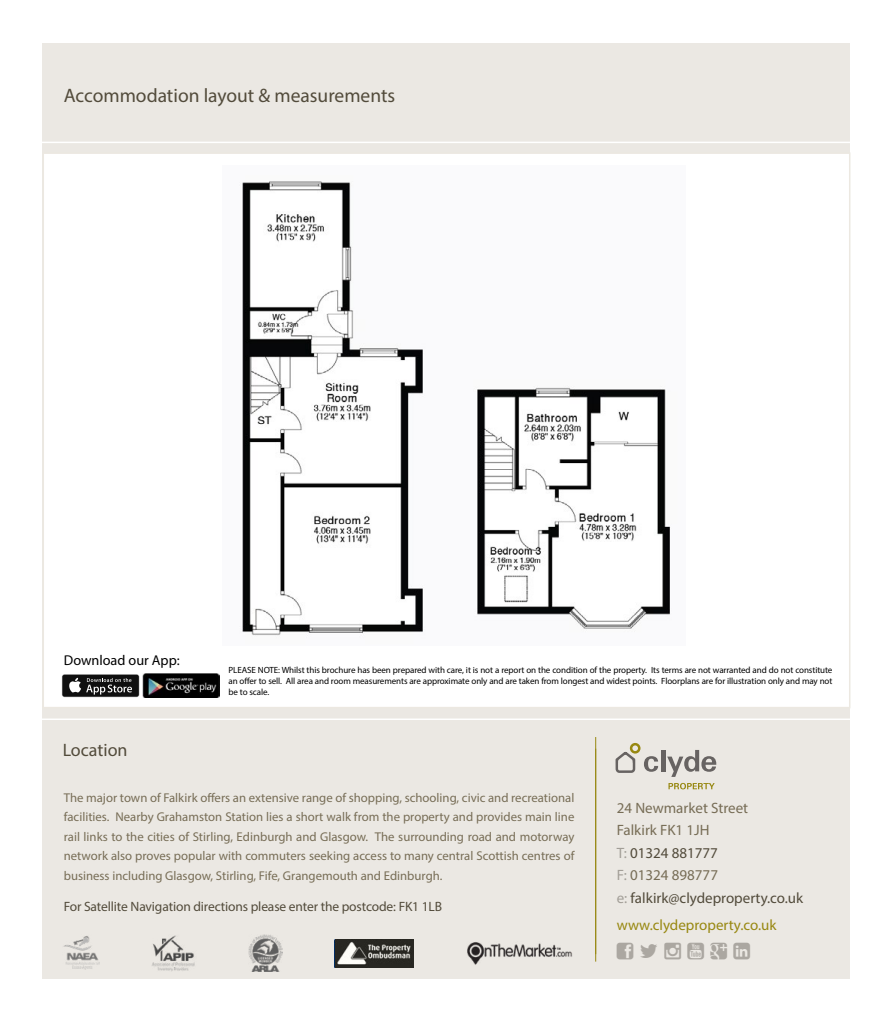
<style>
.page{position:relative;width:893px;height:1021px;background:#fff}
.page>*{position:absolute;margin:0;border:0;box-sizing:border-box;transform-origin:0 0}
.t1{font:19.5px "Myriad Pro";color:#524b3b}
.t2{font:18px "Myriad Pro";color:#524b3b}
.t3{font:15px/22.5px "Myriad Pro";color:#776d56}
.t4{font:15px "Myriad Pro";color:#988811}
.t5{font:14.25px "Myriad Pro";color:#000}
.t6{font:13.5px "Myriad Pro";letter-spacing:-.01em;color:#524b3b}
.t7{font:12.75px/19.5px "Myriad Pro";color:#776d56;text-align:justify}
.t8{font:9px/10.8px "Myriad Pro";letter-spacing:-.01em;color:#000;text-align:justify}
.s1{color:#a29e97}
.s2{color:#524b3b}
</style>
<div class="page">
<div style="left:43px;top:43px;width:807px;height:935px;background:#e7e3dd"></div>
<div style="left:43px;top:152px;width:807px;height:556px;background:#fff;border:2px solid #ece8e1"></div>
<hr style="left:25px;top:142px;width:843px;height:1px;background:#fff">
<hr style="left:32px;top:718px;width:818px;height:2px;background:#fff">
<hr style="left:595px;top:737px;width:1px;height:224px;background:#978811">
<div style="left:630px;top:743px;width:10px;height:10px;border:2px solid #978811;border-radius:50%"></div>
<svg style="left:644px;top:756px;width:14px;height:15px"></svg>
<hr style="left:661px;top:750px;width:4px;height:21px;background:#676362">
<svg style="left:667px;top:750px;width:49px;height:27px"></svg>
<svg style="left:668px;top:783px;width:47px;height:6px"></svg>
<svg style="left:615px;top:750px;width:21px;height:23px"></svg>
<div style="left:62px;top:674px;width:77px;height:23px;background:#424242;border-radius:3px"></div>
<div style="left:62px;top:674px;width:77px;height:22px;background:#0f0f0f;border-radius:2px"></div>
<svg style="left:69px;top:677px;width:63px;height:17px"></svg>
<img style="left:143px;top:673px;width:76px;height:24px">
<svg style="left:335px;top:939px;width:79px;height:28px;fill:#292823"></svg>
<img style="left:64px;top:936px;width:35px;height:34px">
<img style="left:152px;top:935px;width:43px;height:36px">
<img style="left:249px;top:934px;width:34px;height:37px">
<img style="left:467px;top:942px;width:105px;height:23px">
<img style="left:242px;top:181px;width:428px;height:455px">
<h1 class="t1" style="left:64px;top:83px;width:333px">Accommodation layout &amp; measurements</h1>
<p class="t5" style="left:64px;top:651px;width:117px">Download our App:</p>
<h2 class="t2" style="left:63px;top:739px;width:66px">Location</h2>
<p class="t8" style="left:229px;top:664px;width:605px">PLEASE NOTE: Whilst this brochure has been prepared with care, it is not a report on the condition of the property. Its terms are not warranted and do not constitute an offer to sell. All area and room measurements are approximate only and are taken from longest and widest points. Floorplans are for illustration only and may not be to scale.</p>
<p class="t7" style="left:64px;top:787px;width:512px">The major town of Falkirk offers an extensive range of shopping, schooling, civic and recreational facilities. Nearby Grahamston Station lies a short walk from the property and provides main line rail links to the cities of Stirling, Edinburgh and Glasgow. The surrounding road and motorway network also proves popular with commuters seeking access to many central Scottish centres of business including Glasgow, Stirling, Fife, Grangemouth and Edinburgh.</p>
<p class="t6" style="left:64px;top:898px;width:380px">For Satellite Navigation directions please enter the postcode: FK1 1LB</p>
<p class="t3" style="left:617px;top:796px;width:188px">24 Newmarket Street<br>Falkirk FK1 1JH<br><span class="s1">T:</span> <span class="s2">01324 881777<br></span><span class="s1">F:</span> 01324 898777<br><span class="s1">e:</span> <span class="s2">falkirk@clydeproperty.co.uk</span></p>
<p class="t4" style="left:617px;top:915px;width:161px">www.clydeproperty.co.uk</p>
</div>
